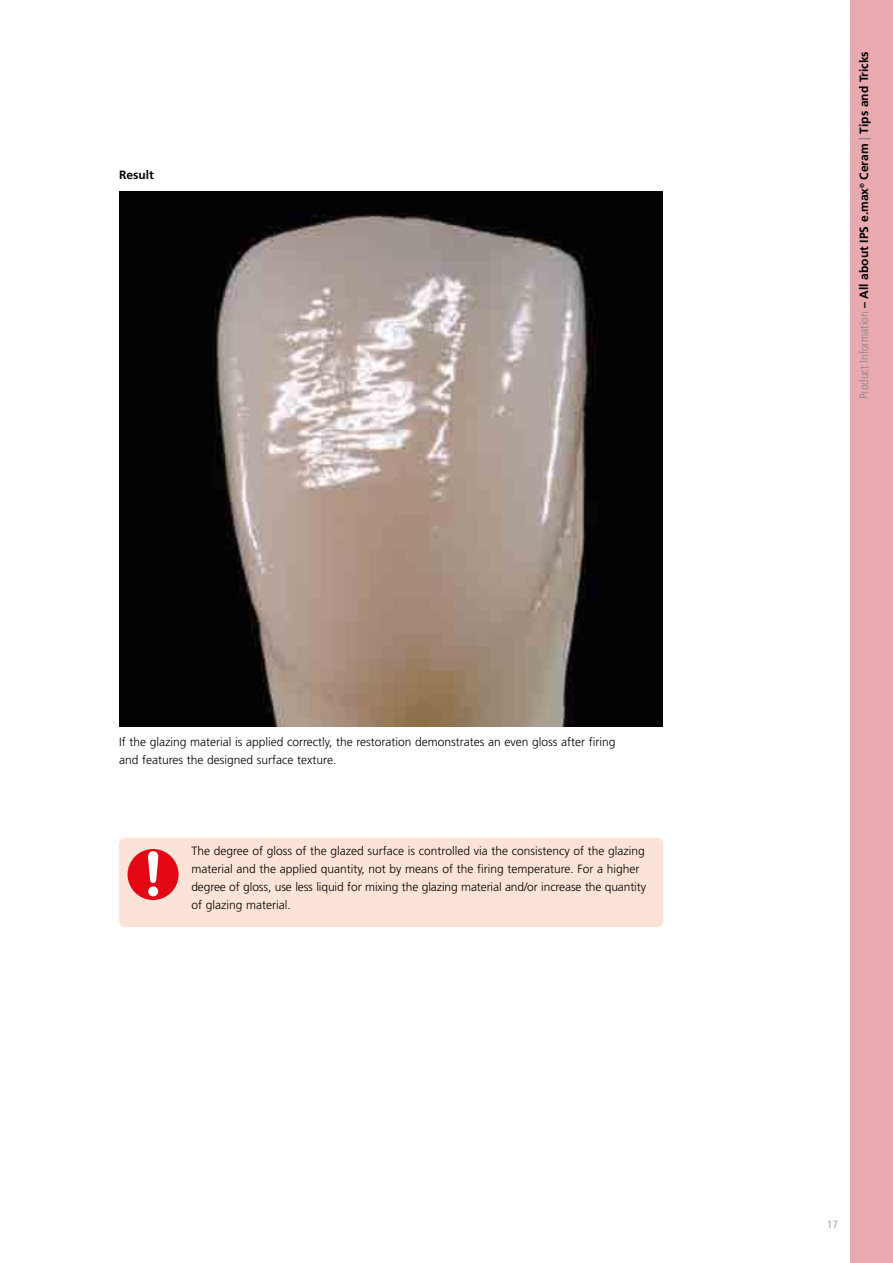
<style>
.page{position:relative;width:893px;height:1263px;background:#fff}
.page>*{position:absolute;margin:0;border:0;box-sizing:border-box;transform-origin:0 0}
.t1{font:300 12px/18px "Frutiger";color:#000}
.t2{font:700 12px "Frutiger";color:#000}
.t3{font:condensed 10.5px "Frutiger";color:#9d9d9c}
.s1{font-weight:300;font-stretch:condensed;color:#878787}
.s2{color:#878787}
</style>
<div class="page">
<img style="left:119px;top:191px;width:543px;height:535px">
<div style="left:119px;top:838px;width:544px;height:89px;background:#fce3d7;border-radius:6px"></div>
<div style="left:128px;top:849px;width:51px;height:51px;background:#e30613;border-radius:50%"></div>
<div style="left:148px;top:886px;width:10px;height:10px;background:#fff;border-radius:50%"></div>
<svg style="left:148px;top:851px;width:11px;height:32px"></svg>
<div style="left:851px;top:0;width:42px;height:1263px;background:#e8a9b0"></div>
<p class="t2" style="left:119px;top:168px;width:36px">Result</p>
<p class="t1" style="left:119px;top:733px;width:498px">If the glazing material is applied correctly, the restoration demonstrates an even gloss after firing and features the designed surface texture.</p>
<p class="t1" style="left:191px;top:842px;width:456px">The degree of gloss of the glazed surface is controlled via the consistency of the glazing material and the applied quantity, not by means of the firing temperature. For a higher degree of gloss, use less liquid for mixing the glazing material and/or increase the quantity of glazing material.</p>
<p class="t2" style="left:857px;top:399px;width:349px;rotate:-90deg"><span class="s1">Product Information</span> – All about IPS e.max<sup>®</sup> Ceram <span class="s2">|</span> Tips and Tricks</p>
<p class="t3" style="left:828px;top:1218px;width:12px">17</p>
</div>
